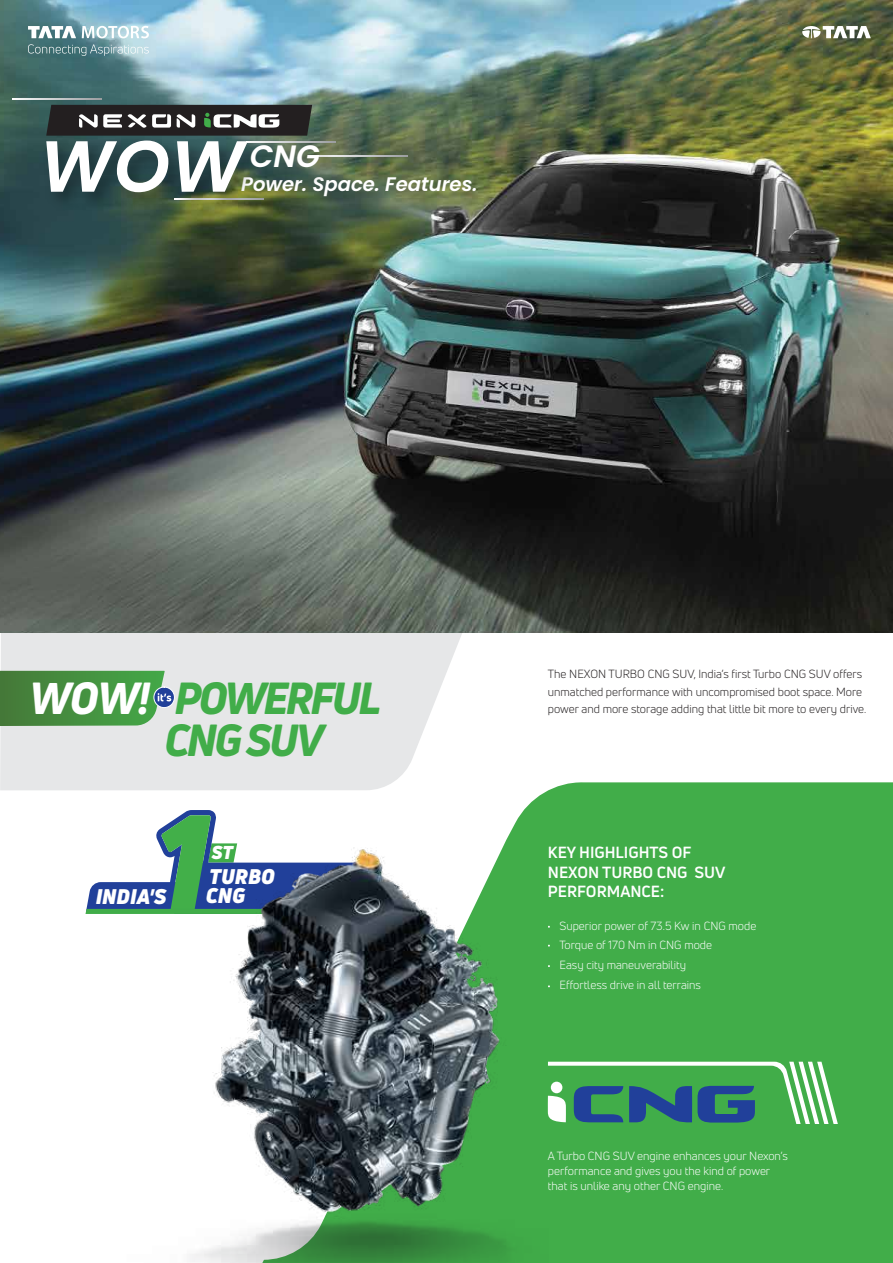
<style>
.page{position:relative;width:893px;height:1263px;background:#fff}
.page>*{position:absolute;margin:0;border:0;box-sizing:border-box;transform-origin:0 0}
.t1{font:italic 600 72.3px "Poppins";color:#fff}
.t2{font:italic 800 43.95px "Uni Neue";letter-spacing:-.06em;color:#41ad49}
.t3{font:italic 600 30.9px "Poppins";color:#fff}
.t4{font:italic 900 20.7px/19px "Uni Neue";color:#fff}
.t5{font:italic 600 19.65px "Poppins";color:#fff}
.t6{font:italic 900 18.3px "Uni Neue";color:#fff}
.t7{font:700 15.75px/19.4px "Uni Neue";color:#fff}
.t8{font:11.55px/19.8px "Uni Neue";color:#fff}
.t9{font:11.55px/17.7px "Uni Neue";color:#231f20}
.s1{color:#fff}
</style>
<div class="page">
<svg style="left:463px;top:632px;width:430px;height:628px;fill:#41ad49"></svg>
<svg style="left:0;top:632px;width:463px;height:158px;background:#e6e8e8"></svg>
<svg style="left:154px;top:687px;width:21px;height:21px"></svg>
<svg style="left:0;top:671px;width:171px;height:55px;background:#4e934d"></svg>
<svg style="left:175px;top:810px;width:41px;height:9px"></svg>
<img style="left:85px;top:819px;width:464px;height:444px">
<img style="left:0;top:0;width:893px;height:632px">
<svg style="left:82px;top:26px;width:67px;height:12px"></svg>
<svg style="left:28px;top:26px;width:48px;height:12px"></svg>
<svg style="left:28px;top:44px;width:121px;height:12px"></svg>
<svg style="left:802px;top:26px;width:69px;height:12px"></svg>
<svg style="left:46px;top:105px;width:266px;height:28px;background:#434241"></svg>
<img style="left:271px;top:166px;width:230px;height:61px">
<svg style="left:13px;top:99px;width:88px;height:1px"></svg>
<svg style="left:344px;top:156px;width:63px;height:1px"></svg>
<img style="left:31px;top:121px;width:240px;height:137px">
<img style="left:241px;top:133px;width:103px;height:77px">
<h1 class="t1" style="left:40px;top:124px;width:206px">WOW</h1>
<h3 class="t3" style="left:250px;top:139px;width:72px">CNG</h3>
<h3 class="t5" style="left:241px;top:173px;width:238px">Power. Space. Features.</h3>
<h2 class="t2" style="left:29px;top:669px;width:353px"><span class="s1">WOW!</span> POWERFUL</h2>
<h2 class="t2" style="left:164px;top:710px;width:161px">CNG SUV</h2>
<h3 class="t4" style="left:96px;top:886px;width:72px">INDIA'S</h3>
<h3 class="t6" style="left:211px;top:840px;width:23px">ST</h3>
<h3 class="t4" style="left:206px;top:867px;width:70px">TURBO<br>CNG</h3>
<p class="t9" style="left:548px;top:665px;width:316px">The NEXON TURBO CNG SUV, India’s first Turbo CNG SUV offers unmatched performance with uncompromised boot space. More</p>
<p class="t9" style="left:548px;top:700px;width:320px">power and more storage adding that little bit more to every drive.</p>
<h3 class="t7" style="left:548px;top:843px;width:179px">KEY HIGHLIGHTS OF<br>NEXON TURBO CNG SUV<br>PERFORMANCE:</h3>
<p class="t8" style="left:559px;top:915px;width:198px">Superior power of 73.5 Kw in CNG mode<br>Torque of 170 Nm in CNG mode<br>Easy city maneuverability<br>Effortless drive in all terrains</p>
<p class="t8" style="left:548px;top:1149px;width:242px;line-height:14.7px">A Turbo CNG SUV engine enhances your Nexon’s performance and gives you the kind of power that is unlike any other CNG engine.</p>
</div>
